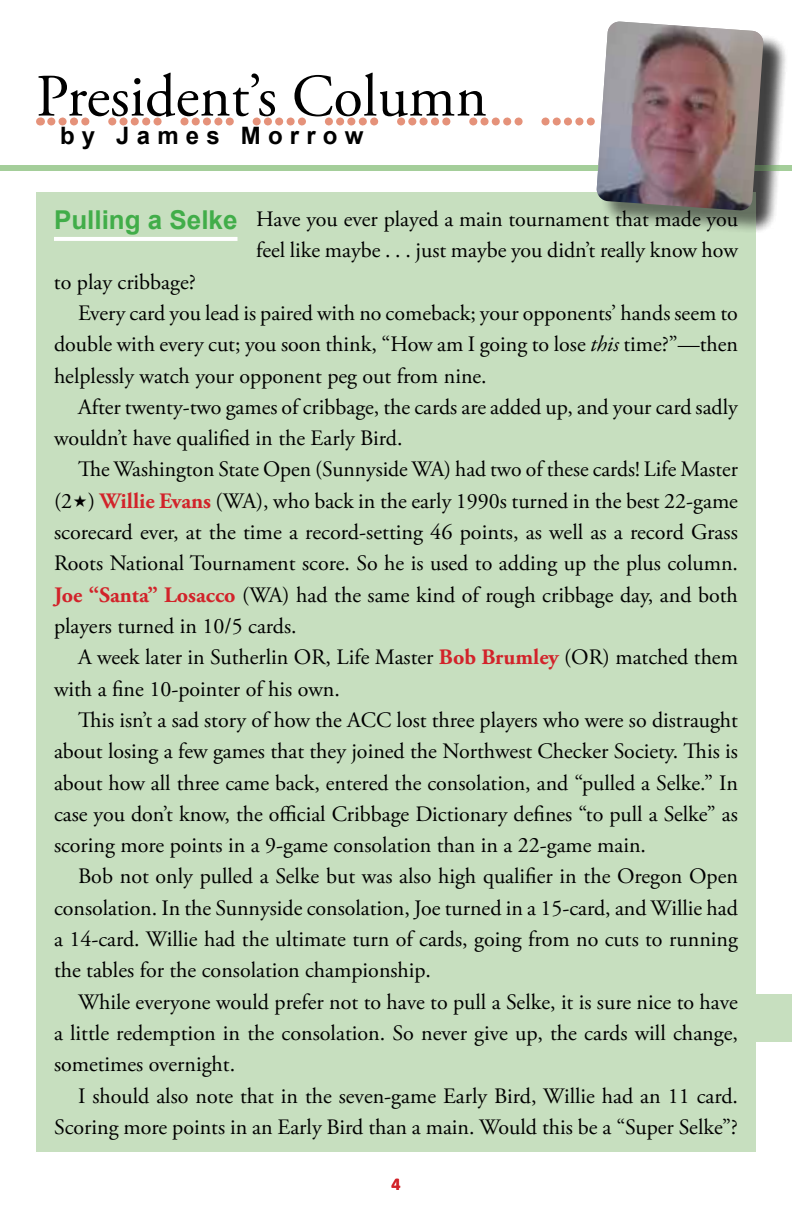
<style>
.page{position:relative;width:792px;height:1224px;background:#fff}
.page>*{position:absolute;margin:0;border:0;box-sizing:border-box;transform-origin:0 0}
.t1{font:60px "Adobe Garamond Pro";color:#000}
.t2{font:700 26px "Arial";color:#41ad49}
.t3{font:700 24px "Arial";letter-spacing:.3em;color:#000}
.t4{font:22px/31.4px "Adobe Garamond Pro";color:#000}
.t5{font:700 18px "Calibri";color:#d2232a}
.s1{font-style:italic}
.s2{font-weight:700;color:#d2232a}
</style>
<div class="page">
<svg style="left:51px;top:117px;width:544px;height:8px"></svg>
<img style="left:596px;top:22px;width:72px;height:170px">
<div style="left:282px;top:994px;width:510px;height:48px;background:#c7dfbf"></div>
<div style="left:36px;top:192px;width:720px;height:960px;background:#c7dfbf"></div>
<hr style="left:54px;top:237px;width:184px;height:4px;background:#fff">
<div style="left:0;top:165px;width:792px;height:6px;background:#a4ce9a"></div>
<div style="left:600px;top:25px;width:188px;height:210px;background:#000;opacity:.5"></div>
<h1 class="t1" style="left:36px;top:60px;width:453px">President’s Column</h1>
<p class="t3" style="left:60px;top:120px;width:305px">by James Morrow</p>
<p class="t2" style="left:54px;top:203px;width:185px">Pulling a Selke</p>
<p class="t4" style="left:256px;top:204px;width:484px">Have you ever played a main tournament that made you feel like maybe . . . just maybe you didn’t really know how</p>
<p class="t4" style="left:54px;top:267px;width:143px">to play cribbage?</p>
<p class="t4" style="left:78px;top:298px;width:661px">Every card you lead is paired with no comeback; your opponents’ hands seem to</p>
<p class="t4" style="left:54px;top:329px;width:686px">double with every cut; you soon think, “How am I going to lose <span class="s1">this</span> time?”—then</p>
<p class="t4" style="left:54px;top:361px;width:434px">helplessly watch your opponent peg out from nine.</p>
<p class="t4" style="left:78px;top:392px;width:661px">After twenty-two games of cribbage, the cards are added up, and your card sadly</p>
<p class="t4" style="left:54px;top:423px;width:350px">wouldn’t have qualified in the Early Bird.</p>
<p class="t4" style="left:78px;top:455px;width:662px">The Washington State Open (Sunnyside WA) had two of these cards! Life Master</p>
<p class="t4" style="left:54px;top:486px;width:686px">(2 ) <span class="s2">Willie Evans</span> (WA), who back in the early 1990s turned in the best 22-game</p>
<p class="t4" style="left:54px;top:517px;width:685px">scorecard ever, at the time a record-setting 46 points, as well as a record Grass</p>
<p class="t4" style="left:54px;top:548px;width:686px">Roots National Tournament score. So he is used to adding up the plus column.</p>
<p class="t4" style="left:54px;top:580px;width:685px"><span class="s2">Joe “Santa” Losacco</span> (WA) had the same kind of rough cribbage day, and both</p>
<p class="t4" style="left:54px;top:611px;width:244px">players turned in 10/5 cards.</p>
<p class="t4" style="left:78px;top:642px;width:662px">A week later in Sutherlin OR, Life Master <span class="s2">Bob Brumley</span> (OR) matched them</p>
<p class="t4" style="left:54px;top:674px;width:287px">with a fine 10-pointer of his own.</p>
<p class="t4" style="left:78px;top:705px;width:662px">This isn’t a sad story of how the ACC lost three players who were so distraught</p>
<p class="t4" style="left:54px;top:736px;width:686px">about losing a few games that they joined the Northwest Checker Society. This is</p>
<p class="t4" style="left:54px;top:768px;width:685px">about how all three came back, entered the consolation, and “pulled a Selke.” In</p>
<p class="t4" style="left:54px;top:799px;width:685px">case you don’t know, the official Cribbage Dictionary defines “to pull a Selke” as</p>
<p class="t4" style="left:54px;top:830px;width:594px">scoring more points in a 9-game consolation than in a 22-game main.</p>
<p class="t4" style="left:78px;top:862px;width:661px">Bob not only pulled a Selke but was also high qualifier in the Oregon Open</p>
<p class="t4" style="left:54px;top:893px;width:686px">consolation. In the Sunnyside consolation, Joe turned in a 15-card, and Willie had</p>
<p class="t4" style="left:54px;top:924px;width:685px">a 14-card. Willie had the ultimate turn of cards, going from no cuts to running</p>
<p class="t4" style="left:54px;top:955px;width:378px">the tables for the consolation championship.</p>
<p class="t4" style="left:78px;top:987px;width:661px">While everyone would prefer not to have to pull a Selke, it is sure nice to have</p>
<p class="t4" style="left:54px;top:1018px;width:686px">a little redemption in the consolation. So never give up, the cards will change,</p>
<p class="t4" style="left:54px;top:1049px;width:183px">sometimes overnight.</p>
<p class="t4" style="left:78px;top:1081px;width:662px">I should also note that in the seven-game Early Bird, Willie had an 11 card.</p>
<p class="t4" style="left:54px;top:1112px;width:686px">Scoring more points in an Early Bird than a main. Would this be a “Super Selke”?</p>
<p class="t5" style="left:391px;top:1172px;width:11px">4</p>
</div>
